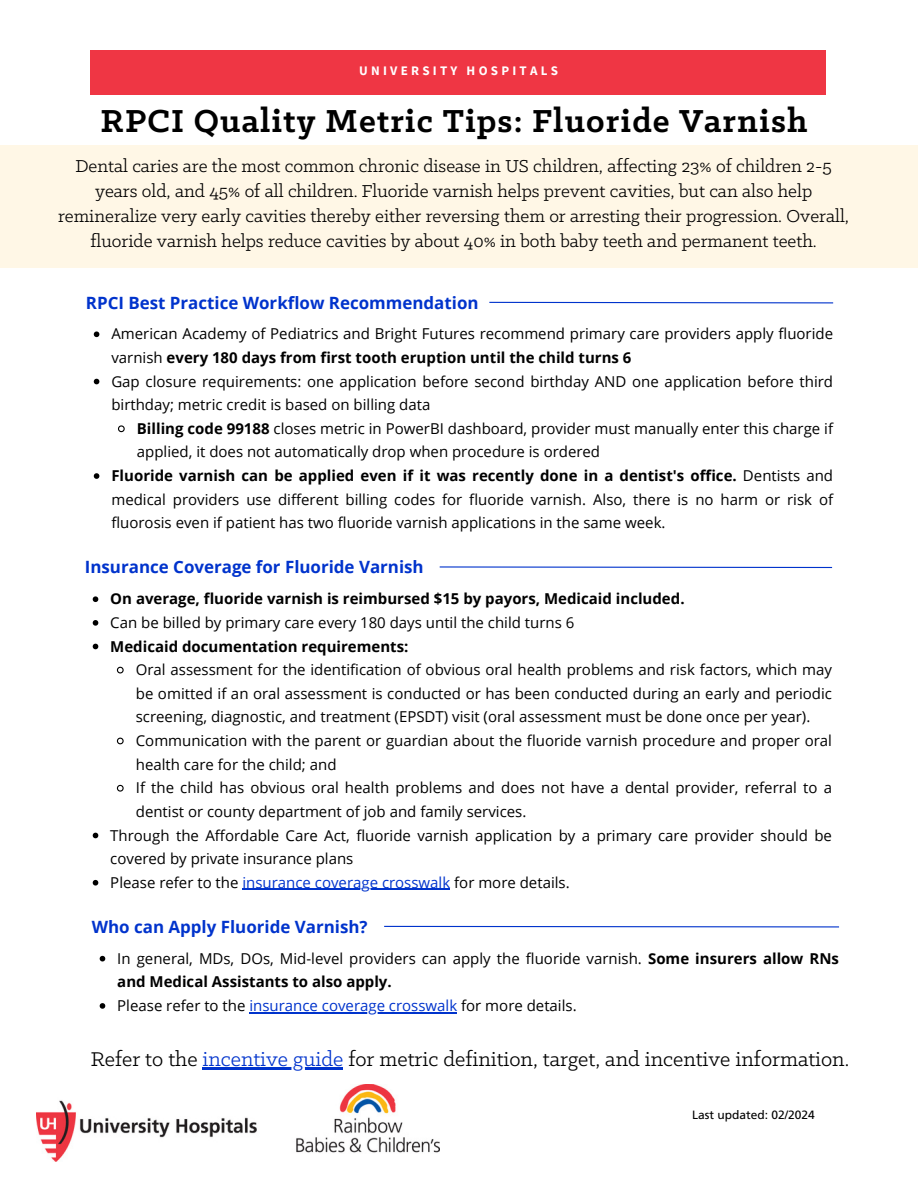
<style>
.page{position:relative;width:918px;height:1188px;background:#fff}
.page>*{position:absolute;margin:0;border:0;box-sizing:border-box;transform-origin:0 0}
.t1{font:700 36px "Klinic Slab";letter-spacing:.03em;color:#000}
.t2{font:22.5px "Klinic Slab";color:#000}
.t3{font:19.5px/24.8px "Klinic Slab";color:#000;text-align:center}
.t4{font:700 16.95px "Open Sans";color:#03c}
.t5{font:15px/23.7px "Open Sans";color:#000}
.t6{font:700 15px "Open Sans";color:#000}
.t7{font:700 13.05px "Source Sans Pro";letter-spacing:.25em;color:#fff}
.t8{font:12px "Frutiger LT Std";color:#000}
.s1{font-weight:700}
.s2{color:#03c}
</style>
<div class="page">
<div style="left:0;top:145px;width:918px;height:123px;background:#fff7e6"></div>
<div style="left:91px;top:51px;width:735px;height:43px;background:#ef3644"></div>
<img style="left:36px;top:1085px;width:403px;height:76px">
<svg style="left:489px;top:301px;width:345px;height:3px"></svg>
<svg style="left:94px;top:331px;width:5px;height:6px"></svg>
<svg style="left:94px;top:379px;width:5px;height:5px"></svg>
<svg style="left:118px;top:425px;width:7px;height:8px"></svg>
<svg style="left:94px;top:473px;width:5px;height:6px"></svg>
<svg style="left:439px;top:566px;width:394px;height:3px"></svg>
<svg style="left:93px;top:596px;width:5px;height:6px"></svg>
<svg style="left:93px;top:620px;width:5px;height:6px"></svg>
<svg style="left:93px;top:644px;width:5px;height:5px"></svg>
<svg style="left:116px;top:666px;width:8px;height:8px"></svg>
<svg style="left:116px;top:737px;width:8px;height:8px"></svg>
<svg style="left:116px;top:784px;width:8px;height:8px"></svg>
<svg style="left:93px;top:833px;width:5px;height:5px"></svg>
<svg style="left:93px;top:880px;width:5px;height:6px"></svg>
<hr style="left:242px;top:889px;width:208px;height:1px;background:#03c">
<svg style="left:384px;top:925px;width:455px;height:3px"></svg>
<svg style="left:100px;top:956px;width:5px;height:5px"></svg>
<svg style="left:100px;top:1003px;width:5px;height:6px"></svg>
<hr style="left:249px;top:1012px;width:208px;height:1px;background:#03c">
<hr style="left:203px;top:1068px;width:140px;height:2px;background:#03c">
<p class="t7" style="left:359px;top:62px;width:201px">UNIVERSITY HOSPITALS</p>
<h1 class="t1" style="left:101px;top:105px;width:709px">RPCI Quality Metric Tips: Fluoride Varnish</h1>
<h4 class="t3" style="left:58px;top:155px;width:793px">Dental caries are the most common chronic disease in US children, affecting 23% of children 2-5 years old, and 45% of all children. Fluoride varnish helps prevent cavities, but can also help remineralize very early cavities thereby either reversing them or arresting their progression. Overall, fluoride varnish helps reduce cavities by about 40% in both baby teeth and permanent teeth.</h4>
<p class="t4" style="left:86px;top:291px;width:394px">RPCI Best Practice Workflow Recommendation</p>
<p class="t5" style="left:111px;top:322px;width:723px">American Academy of Pediatrics and Bright Futures recommend primary care providers apply fluoride varnish <span class="s1">every 180 days from first tooth eruption until the child turns 6</span></p>
<p class="t5" style="left:111px;top:369px;width:723px">Gap closure requirements: one application before second birthday AND one application before third birthday; metric credit is based on billing data</p>
<p class="t5" style="left:137px;top:416px;width:698px"><span class="s1">Billing code 99188</span> closes metric in PowerBI dashboard, provider must manually enter this charge if applied, it does not automatically drop when procedure is ordered</p>
<h4 class="t5" style="left:111px;top:463px;width:723px;text-align:justify"><span class="s1">Fluoride varnish can be applied even if it was recently done in a dentist's office.</span> Dentists and medical providers use different billing codes for fluoride varnish. Also, there is no harm or risk of fluorosis even if patient has two fluoride varnish applications in the same week.</h4>
<p class="t4" style="left:85px;top:555px;width:340px">Insurance Coverage for Fluoride Varnish</p>
<p class="t6" style="left:110px;top:588px;width:576px">On average, fluoride varnish is reimbursed $15 by payors, Medicaid included.</p>
<p class="t5" style="left:110px;top:610px;width:466px">Can be billed by primary care every 180 days until the child turns 6</p>
<p class="t6" style="left:110px;top:636px;width:300px">Medicaid documentation requirements:</p>
<p class="t5" style="left:136px;top:658px;width:698px;text-align:justify">Oral assessment for the identification of obvious oral health problems and risk factors, which may be omitted if an oral assessment is conducted or has been conducted during an early and periodic screening, diagnostic, and treatment (EPSDT) visit (oral assessment must be done once per year).</p>
<p class="t5" style="left:136px;top:728px;width:698px">Communication with the parent or guardian about the fluoride varnish procedure and proper oral health care for the child; and</p>
<p class="t5" style="left:136px;top:776px;width:698px">If the child has obvious oral health problems and does not have a dental provider, referral to a dentist or county department of job and family services.</p>
<p class="t5" style="left:110px;top:823px;width:723px">Through the Affordable Care Act, fluoride varnish application by a primary care provider should be covered by private insurance plans</p>
<h4 class="t5" style="left:110px;top:870px;width:461px">Please refer to the <span class="s2">insurance coverage crosswalk</span> for more details.</h4>
<p class="t4" style="left:92px;top:915px;width:277px">Who can Apply Fluoride Varnish?</p>
<h2 class="t5" style="left:117px;top:946px;width:723px">In general, MDs, DOs, Mid-level providers can apply the fluoride varnish. <span class="s1">Some insurers allow RNs and Medical Assistants to also apply.</span></h2>
<p class="t5" style="left:117px;top:993px;width:461px">Please refer to the <span class="s2">insurance coverage crosswalk</span> for more details.</p>
<h2 class="t2" style="left:91px;top:1050px;width:760px">Refer to the <span class="s2">incentive guide</span> for metric definition, target, and incentive information.</h2>
<h3 class="t8" style="left:692px;top:1110px;width:124px">Last updated: 02/2024</h3>
</div>
